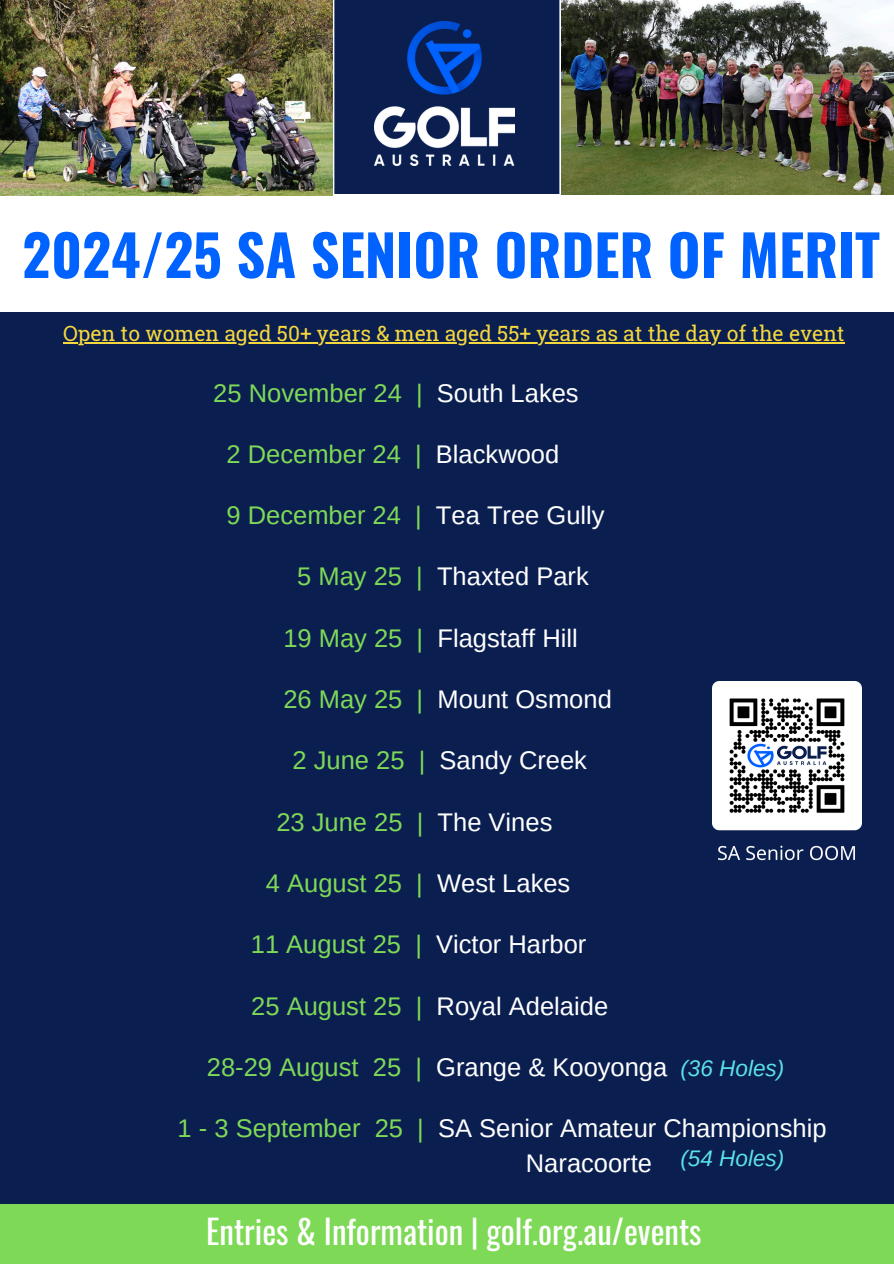
<style>
.page{position:relative;width:894px;height:1264px;background:#fff}
.page>*{position:absolute;margin:0;border:0;box-sizing:border-box;transform-origin:0 0}
.t1{font:700 56.25px "Oswald";color:#0063ff}
.t2{font:33px "Oswald";color:#fff}
.t3{font:25.5px/34.8px "Arimo";color:#fff}
.t4{font:25.5px "Arimo";color:#7ed957}
.t5{font:italic 22.5px "Arimo";color:#5ce1e6}
.t6{font:21px "Roboto Slab";color:#f5d83e}
.s1{color:#fff}
.s2{color:#7ed957}
</style>
<div class="page">
<div style="left:0;top:0;width:893px;height:1245px;background:#0a1e50"></div>
<div style="left:0;top:195px;width:893px;height:117px;background:#fff"></div>
<div style="left:0;top:1204px;width:893px;height:59px;background:#7ed957"></div>
<svg style="left:332px;top:0;width:2px;height:196px"></svg>
<svg style="left:559px;top:0;width:2px;height:195px"></svg>
<img style="left:374px;top:22px;width:140px;height:144px">
<img style="left:561px;top:0;width:332px;height:195px">
<img style="left:0;top:0;width:332px;height:196px">
<img style="left:712px;top:681px;width:148px;height:180px">
<hr style="left:63px;top:342px;width:781px;height:1px;background:#f5d83e">
<p class="t1" style="left:22px;top:211px;width:859px">2024/25 SA SENIOR ORDER OF MERIT</p>
<p class="t6" style="left:63px;top:319px;width:782px">Open to women aged 50+ years &amp; men aged 55+ years as at the day of the event</p>
<p class="t4" style="left:213px;top:378px;width:211px">25 November 24 |</p>
<h3 class="t3" style="left:437px;top:375px;width:143px">South Lakes</h3>
<h1 class="t4" style="left:226px;top:440px;width:334px">2 December 24 | <span class="s1">Blackwood</span></h1>
<h3 class="t4" style="left:226px;top:501px;width:379px">9 December 24 | <span class="s1">Tea Tree Gully</span></h3>
<h3 class="t4" style="left:297px;top:562px;width:127px">5 May 25 |</h3>
<h3 class="t3" style="left:437px;top:559px;width:153px">Thaxted Park</h3>
<h3 class="t3" style="left:283px;top:620px;width:296px"><span class="s2">19 May 25 |</span> Flagstaff Hill</h3>
<h3 class="t3" style="left:283px;top:681px;width:330px"><span class="s2">26 May 25 |</span> Mount Osmond</h3>
<h3 class="t3" style="left:292px;top:743px;width:296px"><span class="s2">2 June 25 |</span> Sandy Creek</h3>
<h3 class="t4" style="left:276px;top:807px;width:277px">23 June 25 | <span class="s1">The Vines</span></h3>
<h3 class="t4" style="left:266px;top:868px;width:158px">4 August 25 |</h3>
<p class="t3" style="left:437px;top:865px;width:135px">West Lakes</p>
<p class="t4" style="left:251px;top:930px;width:172px">11 August 25 |</p>
<p class="t3" style="left:436px;top:927px;width:152px">Victor Harbor</p>
<p class="t4" style="left:251px;top:991px;width:172px">25 August 25 |</p>
<h3 class="t3" style="left:436px;top:988px;width:173px">Royal Adelaide</h3>
<h3 class="t4" style="left:207px;top:1052px;width:216px">28-29 August 25 |</h3>
<h3 class="t3" style="left:436px;top:1049px;width:232px">Grange &amp; Kooyonga</h3>
<p class="t5" style="left:680px;top:1055px;width:105px">(36 Holes)</p>
<h3 class="t3" style="left:525px;top:1110px;width:302px;text-indent:-348px"><span class="s2">1 - 3 September 25 |</span> SA Senior Amateur Championship<br>Naracoorte</h3>
<h2 class="t5" style="left:680px;top:1145px;width:105px">(54 Holes)</h2>
<p class="t2" style="left:206px;top:1205px;width:497px">Entries &amp; Information | golf.org.au/events</p>
</div>
